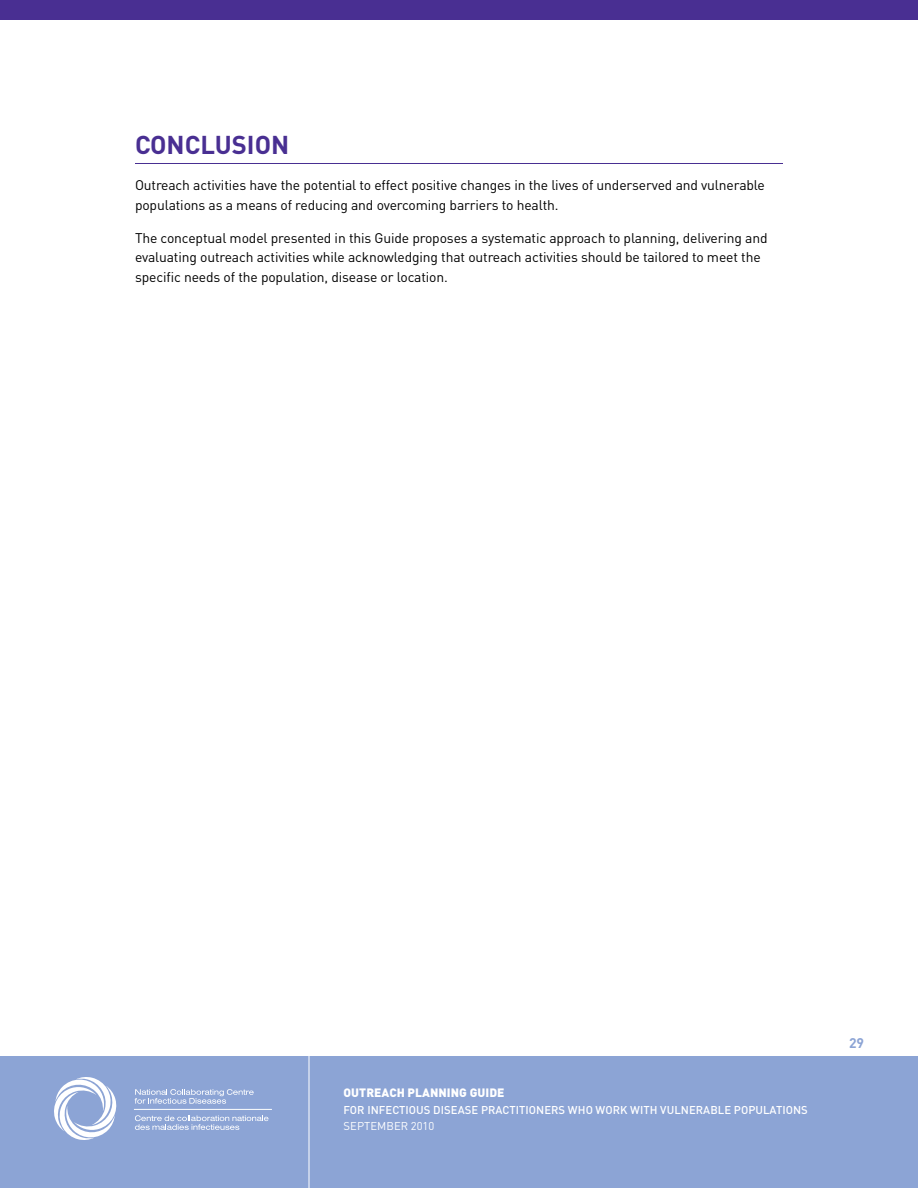
<style>
.page{position:relative;width:918px;height:1188px;background:#fff}
.page>*{position:absolute;margin:0;border:0;box-sizing:border-box;transform-origin:0 0}
.t1{font:700 25.5px "DIN Pro";color:#492f92}
.t2{font:13.8px/19.5px "DIN Pro";letter-spacing:-.01em;color:#000}
.t3{font:700 13.8px "DIN Pro";color:#8ca4d5}
.t4{font:900 12px "DIN Pro";letter-spacing:.005em;color:#fff}
.t5{font:500 11.25px "DIN Pro";letter-spacing:.005em;color:#fff}
.t6{font:11.25px "DIN Pro";letter-spacing:.005em;color:#fff}
</style>
<div class="page">
<div style="left:0;top:1057px;width:918px;height:131px;background:#8ca4d5"></div>
<svg style="left:135px;top:1089px;width:119px;height:15px"></svg>
<svg style="left:135px;top:1115px;width:133px;height:15px"></svg>
<svg style="left:54px;top:1077px;width:63px;height:63px"></svg>
<hr style="left:134px;top:1109px;width:138px;height:1px;background:#fff">
<div style="left:0;top:0;width:918px;height:20px;background:#492f92"></div>
<hr style="left:309px;top:1048px;width:1px;height:140px;background:#fff">
<hr style="left:135px;top:163px;width:648px;height:1px;background:#492f92">
<h1 class="t1" style="left:135px;top:128px;width:156px">CONCLUSION</h1>
<p class="t2" style="left:135px;top:175px;width:631px">Outreach activities have the potential to effect positive changes in the lives of underserved and vulnerable populations as a means of reducing and overcoming barriers to health.</p>
<p class="t2" style="left:135px;top:227px;width:634px">The conceptual model presented in this Guide proposes a systematic approach to planning, delivering and evaluating outreach activities while acknowledging that outreach activities should be tailored to meet the specific needs of the population, disease or location.</p>
<p class="t4" style="left:344px;top:1085px;width:95px">OUTREACH PLANNIN</p>
<p class="t4" style="left:459px;top:1085px;width:47px">G GUIDE</p>
<p class="t5" style="left:344px;top:1102px;width:466px">FOR INFECTI OUS DISEASE PRACTITI ONERS WHO WORK WITH VULNERABLE POPULATI ONS</p>
<p class="t6" style="left:344px;top:1119px;width:92px">SEPTEMBER 2010</p>
<p class="t3" style="left:849px;top:1034px;width:16px">29</p>
</div>
